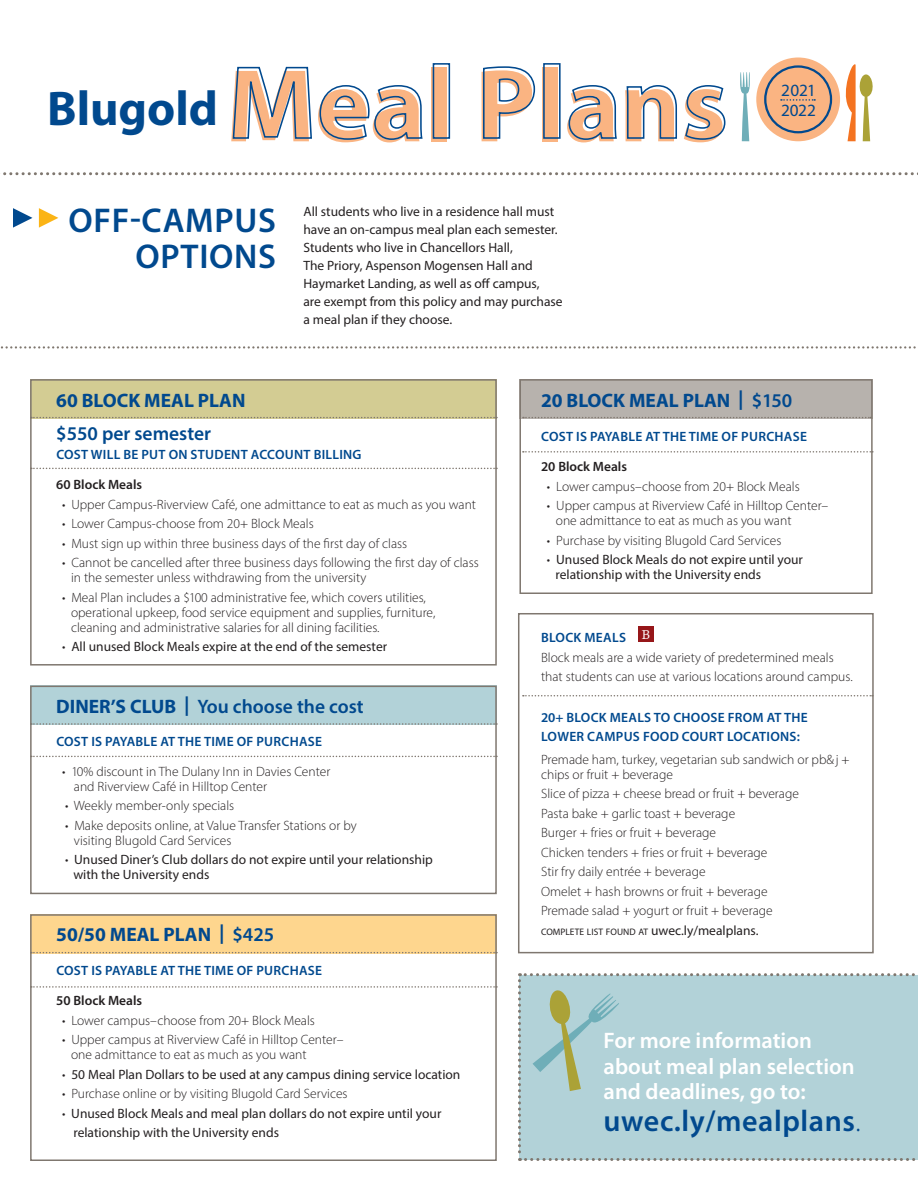
<style>
.page{position:relative;width:918px;height:1188px;background:#fff}
.page>*{position:absolute;margin:0;border:0;box-sizing:border-box;transform-origin:0 0}
.t1{font:700 104.4px "Myriad Pro";color:#fab482}
.t2{font:700 48.9px "Myriad Pro";color:#01498e}
.t3{font:600 34.5px/36px "Myriad Pro";letter-spacing:.02em;color:#01498e;text-align:right}
.t4{font:600 30px "Myriad Pro";letter-spacing:.02em;color:#01498e}
.t5{font:600 22.5px/25.5px "Myriad Pro";color:#fff}
.t6{font:700 19.5px "Myriad Pro";color:#01498e}
.t7{font:600 19.5px "Myriad Pro";color:#01498e}
.t8{font:17.25px/20.7px "Myriad Pro";letter-spacing:-.01em;color:#01498e}
.t9{font:300 13.5px/15px "Myriad Pro";color:#231f20}
.t10{font:13.5px/18px "Myriad Pro";color:#231f20}
.t11{font:600 13.5px/19.5px "Myriad Pro";letter-spacing:.02em;color:#01498e}
.t12{font:600 13.5px "Myriad Pro";color:#231f20}
.t13{font:12.75px "Calisto";color:#fff}
.t14{font:9.45px "Myriad Pro";color:#231f20}
.s1{font-weight:300}
.s2{font-weight:700}
.s3{font-weight:600}
.s4{font-size:13.5px}
</style>
<div class="page">
<div style="left:518px;top:613px;width:356px;height:340px;border:2px solid #7f776f"></div>
<div style="left:30px;top:914px;width:467px;height:39px;background:#fed68e"></div>
<div style="left:30px;top:686px;width:467px;height:39px;background:#b2d2d8"></div>
<div style="left:30px;top:686px;width:467px;height:208px;border:2px solid #7f776f"></div>
<div style="left:30px;top:379px;width:467px;height:39px;background:#d3cc93"></div>
<div style="left:30px;top:379px;width:467px;height:287px;border:2px solid #7f776f"></div>
<div style="left:519px;top:379px;width:354px;height:39px;background:#b7b2ad"></div>
<svg style="left:33px;top:952px;width:461px;height:1px"></svg>
<svg style="left:33px;top:986px;width:461px;height:2px"></svg>
<svg style="left:31px;top:723px;width:466px;height:2px"></svg>
<svg style="left:31px;top:756px;width:466px;height:1px"></svg>
<svg style="left:31px;top:417px;width:466px;height:1px"></svg>
<svg style="left:31px;top:468px;width:466px;height:1px"></svg>
<svg style="left:638px;top:626px;width:16px;height:1px"></svg>
<div style="left:638px;top:627px;width:16px;height:15px;background:#961619"></div>
<svg style="left:0;top:346px;width:916px;height:3px"></svg>
<svg style="left:3px;top:172px;width:915px;height:3px"></svg>
<svg style="left:232px;top:63px;width:494px;height:77px"></svg>
<svg style="left:39px;top:208px;width:19px;height:20px"></svg>
<svg style="left:13px;top:208px;width:19px;height:20px"></svg>
<svg style="left:523px;top:417px;width:347px;height:1px"></svg>
<svg style="left:523px;top:451px;width:347px;height:2px"></svg>
<svg style="left:740px;top:57px;width:133px;height:84px"></svg>
<div style="left:518px;top:973px;width:400px;height:188px;background:#b2d2d8"></div>
<div style="left:30px;top:914px;width:467px;height:247px;border:2px solid #7f776f"></div>
<div style="left:519px;top:379px;width:354px;height:215px;border:2px solid #7f776f"></div>
<svg style="left:523px;top:695px;width:350px;height:1px"></svg>
<p class="t1" style="left:226px;top:38px;width:501px">Meal Plans</p>
<p class="t2" style="left:47px;top:76px;width:172px">Blugold</p>
<p class="t8" style="left:781px;top:79px;width:36px">2021<br>2022</p>
<p class="t3" style="left:69px;top:201px;width:209px">OFF-CAMPUS<br>OPTIONS</p>
<p class="t10" style="left:303px;top:202px;width:261px">All students who live in a residence hall must have an on-campus meal plan each semester.<br>Students who live in Chancellors Hall,<br>The Priory, Aspenson Mogensen Hall and Haymarket Landing, as well as off campus,<br>are exempt from this policy and may purchase a meal plan if they choose.</p>
<p class="t6" style="left:56px;top:387px;width:191px">60 BLOCK MEAL PLAN</p>
<p class="t7" style="left:56px;top:421px;width:156px">$550 per semester</p>
<p class="t11" style="left:56px;top:445px;width:307px">COST WILL BE PUT ON STUDENT ACCOUNT BILLING</p>
<p class="t12" style="left:56px;top:476px;width:88px">60 Block Meals</p>
<p class="t9" style="left:62px;top:497px;width:416px">• Upper Campus-Riverview Café, one admittance to eat as much as you want</p>
<p class="t9" style="left:62px;top:516px;width:253px">• Lower Campus-choose from 20+ Block Meals</p>
<p class="t9" style="left:62px;top:536px;width:347px">• Must sign up within three business days of the first day of class</p>
<p class="t9" style="left:71px;top:555px;width:409px;text-indent:-9px">• Cannot be cancelled after three business days following the first day of class in the semester unless withdrawing from the university</p>
<p class="t9" style="left:71px;top:590px;width:366px;text-indent:-9px">• Meal Plan includes a $100 administrative fee, which covers utilities, operational upkeep, food service equipment and supplies, furniture,</p>
<p class="t9" style="left:71px;top:620px;width:310px">cleaning and administrative salaries for all dining facilities.</p>
<p class="t10" style="left:62px;top:637px;width:327px"><span class="s1">•</span> All unused Block Meals expire at the end of the semester</p>
<p class="t7" style="left:56px;top:694px;width:309px"><span class="s2">DINER’S CLUB |</span> You choose the cost</p>
<p class="t11" style="left:56px;top:731px;width:267px">COST IS PAYABLE AT THE TIME OF PURCHASE</p>
<p class="t9" style="left:74px;top:764px;width:258px;text-indent:-12px">• 10% discount in The Dulany Inn in Davies Center and Riverview Café in Hilltop Center</p>
<p class="t9" style="left:65px;top:798px;width:171px">• Weekly member-only specials</p>
<p class="t9" style="left:65px;top:818px;width:293px">• Make deposits online, at Value Transfer Stations or by</p>
<p class="t9" style="left:74px;top:833px;width:159px">visiting Blugold Card Services</p>
<p class="t10" style="left:73px;top:852px;width:361px;line-height:15px;text-indent:-8px"><span class="s1">•</span> Unused Diner’s Club dollars do not expire until your relationship with the University ends</p>
<p class="t6" style="left:56px;top:921px;width:220px">50/50 MEAL PLAN | <span class="s3">$425</span></p>
<p class="t11" style="left:56px;top:961px;width:267px">COST IS PAYABLE AT THE TIME OF PURCHASE</p>
<p class="t12" style="left:56px;top:992px;width:88px">50 Block Meals</p>
<p class="t9" style="left:62px;top:1013px;width:254px">• Lower campus–choose from 20+ Block Meals</p>
<p class="t9" style="left:62px;top:1032px;width:283px">• Upper campus at Riverview Café in Hilltop Center–</p>
<p class="t9" style="left:71px;top:1047px;width:237px">one admittance to eat as much as you want</p>
<p class="t10" style="left:62px;top:1065px;width:400px"><span class="s1">•</span> 50 Meal Plan Dollars to be used at any campus dining service location</p>
<p class="t9" style="left:62px;top:1086px;width:287px">• Purchase online or by visiting Blugold Card Services</p>
<p class="t10" style="left:73px;top:1103px;width:370px;line-height:19.5px;text-indent:-11px"><span class="s1">•</span> Unused Block Meals and meal plan dollars do not expire until your relationship with the University ends</p>
<p class="t6" style="left:541px;top:387px;width:253px">20 BLOCK MEAL PLAN | <span class="s3">$150</span></p>
<p class="t11" style="left:541px;top:427px;width:267px">COST IS PAYABLE AT THE TIME OF PURCHASE</p>
<p class="t12" style="left:541px;top:458px;width:88px">20 Block Meals</p>
<p class="t9" style="left:547px;top:479px;width:254px">• Lower campus–choose from 20+ Block Meals</p>
<p class="t9" style="left:547px;top:498px;width:283px">• Upper campus at Riverview Café in Hilltop Center–</p>
<p class="t9" style="left:556px;top:513px;width:237px">one admittance to eat as much as you want</p>
<p class="t9" style="left:547px;top:533px;width:236px">• Purchase by visiting Blugold Card Services</p>
<p class="t10" style="left:555px;top:552px;width:249px;line-height:15px;text-indent:-8px"><span class="s1">•</span> Unused Block Meals do not expire until your relationship with the University ends</p>
<p class="t13" style="left:642px;top:627px;width:10px">B</p>
<p class="t11" style="left:541px;top:628px;width:86px">BLOCK MEALS</p>
<p class="t9" style="left:541px;top:647px;width:313px;line-height:19.5px">Block meals are a wide variety of predetermined meals that students can use at various locations around campus.</p>
<p class="t11" style="left:541px;top:707px;width:268px">20+ BLOCK MEALS TO CHOOSE FROM AT THE<br>LOWER CAMPUS FOOD COURT LOCATIONS:</p>
<p class="t9" style="left:541px;top:752px;width:310px">Premade ham, turkey, vegetarian sub sandwich or pb&amp; j + chips or fruit + beverage</p>
<p class="t9" style="left:541px;top:786px;width:259px">Slice of pizza + cheese bread or fruit + beverage</p>
<p class="t9" style="left:541px;top:806px;width:196px">Pasta bake + garlic toast + beverage</p>
<p class="t9" style="left:541px;top:825px;width:177px">Burger + fries or fruit + beverage</p>
<p class="t9" style="left:541px;top:845px;width:228px">Chicken tenders + fries or fruit + beverage</p>
<p class="t9" style="left:541px;top:864px;width:166px">Stir fry daily entrée + beverage</p>
<p class="t9" style="left:541px;top:884px;width:228px">Omelet + hash browns or fruit + beverage</p>
<p class="t9" style="left:541px;top:903px;width:233px">Premade salad + yogurt or fruit + beverage</p>
<p class="t14" style="left:541px;top:926px;width:219px">COMPLETE LIST FOUND AT <span class="s4">uwec.ly/mealplans.</span></p>
<p class="t5" style="left:604px;top:1027px;width:253px">For more information about meal plan selection and deadlines, go to:</p>
<p class="t4" style="left:604px;top:1102px;width:259px">uwec.ly/mealplans<span class="s1">.</span></p>
</div>
